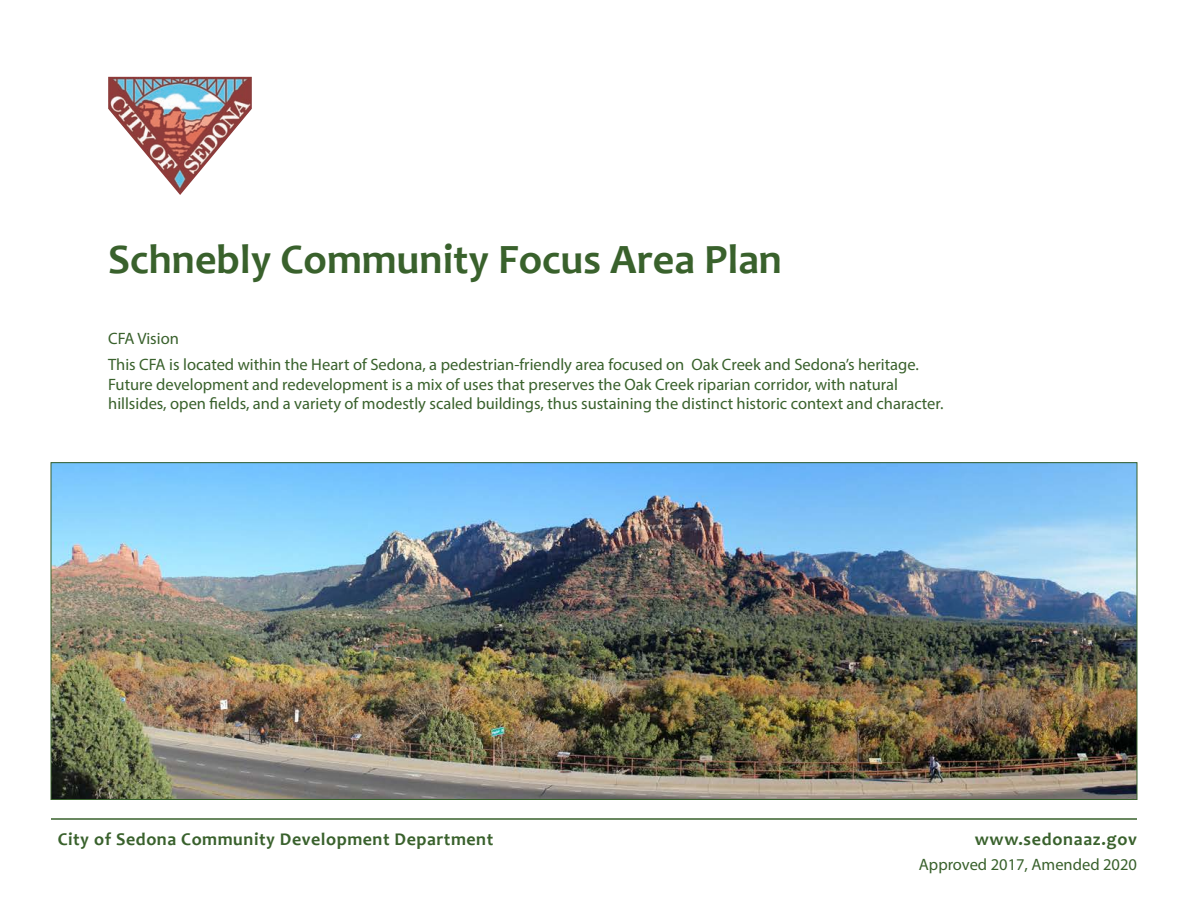
<style>
.page{position:relative;width:1188px;height:918px;background:#fff}
.page>*{position:absolute;margin:0;border:0;box-sizing:border-box;transform-origin:0 0}
.t1{font:700 42px "Candara";color:#39612c}
.t2{font:700 18px "Candara";letter-spacing:.03em;color:#39612c}
.Paragraph_Style_2{font:16.5px/19.5px "Myriad Pro";color:#39612c}
</style>
<div class="page">
<img style="left:108px;top:77px;width:144px;height:118px">
<hr style="left:51px;top:818px;width:1086px;height:2px;background:#39612c">
<img style="left:53px;top:464px;width:1082px;height:334px">
<p class="t1" style="left:108px;top:233px;width:675px">Schnebly Community Focus Area Plan</p>
<p class="Paragraph_Style_2" style="left:108px;top:328px;width:72px">CFA Vision</p>
<p class="Paragraph_Style_2" style="left:108px;top:355px;width:837px">This CFA is located within the Heart of Sedona, a pedestrian-friendly area focused on Oak Creek and Sedona’s heritage.<br>Future development and redevelopment is a mix of uses that preserves the Oak Creek riparian corridor, with natural hillsides, open fields, and a variety of modestly scaled buildings, thus sustaining the distinct historic context and character.</p>
<p class="t2" style="left:58px;top:828px;width:437px">City of Sedona Community Development Department</p>
<p class="t2" style="left:975px;top:828px;width:164px">www.sedonaaz.gov</p>
<p class="Paragraph_Style_2" style="left:919px;top:855px;width:220px">Approved 2017, Amended 2020</p>
</div>
